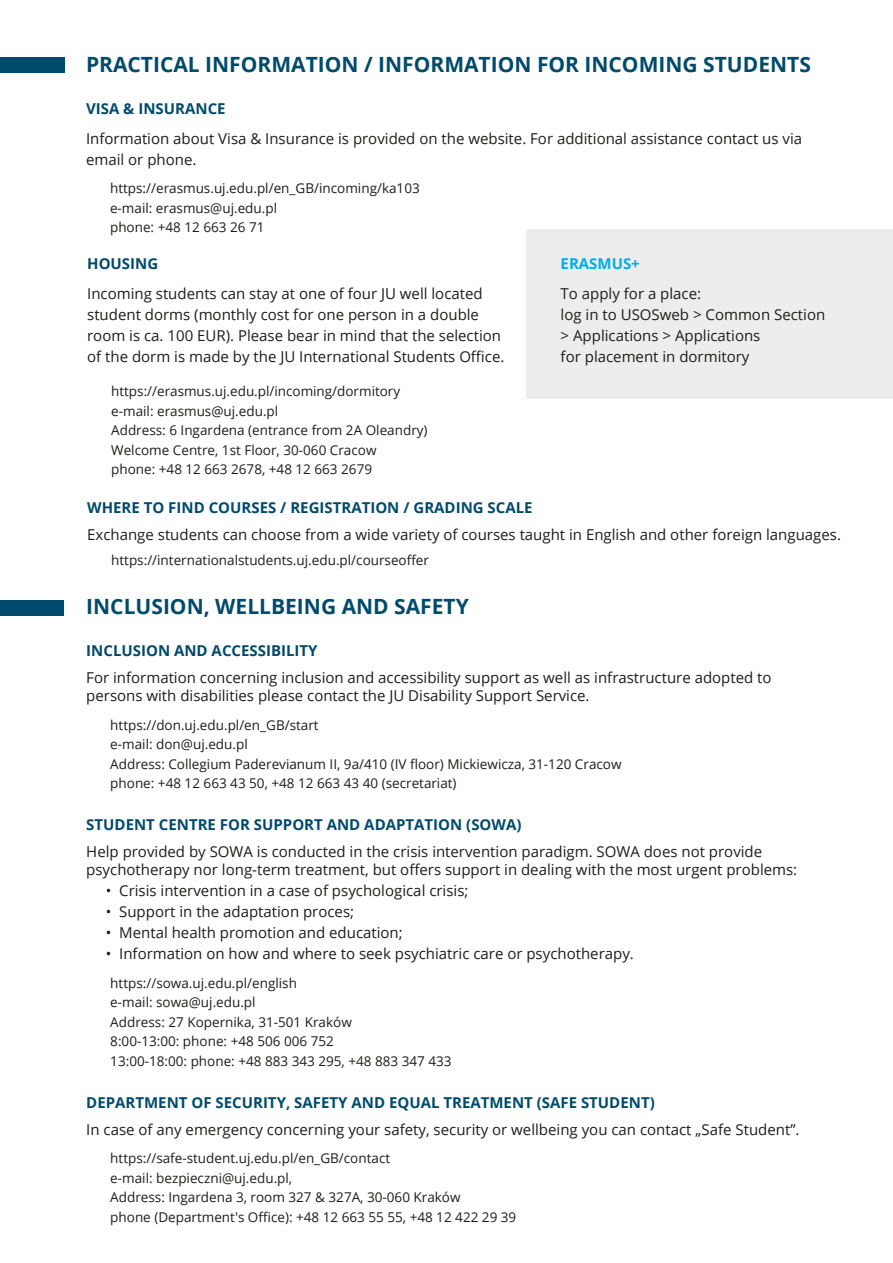
<style>
.page{position:relative;width:893px;height:1263px;background:#fff}
.page>*{position:absolute;margin:0;border:0;box-sizing:border-box;transform-origin:0 0}
.t1{font:700 21px "Open Sans";color:#004a6c}
.t2{font:15px/21px "Open Sans";color:#1d1d1b}
.t3{font:700 15px "Open Sans";color:#004a6c}
.t4{font:700 15px "Open Sans";color:#00ade9}
.t5{font:13.5px/19.5px "Open Sans";color:#1d1d1b}
</style>
<div class="page">
<div style="left:526px;top:230px;width:367px;height:169px;background:#ededed"></div>
<div style="left:0;top:57px;width:64px;height:16px;background:#004a6c"></div>
<div style="left:0;top:600px;width:63px;height:16px;background:#004a6c"></div>
<h1 class="t1" style="left:86px;top:49px;width:726px">PRACTICAL INFORMATION / INFORMATION FOR INCOMING STUDENTS</h1>
<p class="t3" style="left:86px;top:98px;width:141px">VISA &amp; INSURANCE</p>
<p class="t2" style="left:86px;top:127px;width:718px">Information about Visa &amp; Insurance is provided on the website. For additional assistance contact us via email or phone.</p>
<p class="t5" style="left:110px;top:178px;width:311px">https://erasmus.uj.edu.pl/en_GB/incoming/ka103 e-mail: erasmus@uj.edu.pl<br>phone: +48 12 663 26 71</p>
<p class="t3" style="left:87px;top:253px;width:73px">HOUSING</p>
<p class="t2" style="left:87px;top:282px;width:419px">Incoming students can stay at one of four JU well located student dorms (monthly cost for one person in a double room is ca. 100 EUR). Please bear in mind that the selection of the dorm is made by the JU International Students Office.</p>
<p class="t5" style="left:111px;top:381px;width:318px">https://erasmus.uj.edu.pl/incoming/dormitory e-mail: erasmus@uj.edu.pl<br>Address: 6 Ingardena (entrance from 2A Oleandry)<br>Welcome Centre, 1st Floor, 30-060 Cracow<br>phone: +48 12 663 2678, +48 12 663 2679</p>
<p class="t3" style="left:87px;top:497px;width:447px">WHERE TO FIND COURSES / REGISTRATION / GRADING SCALE</p>
<p class="t2" style="left:87px;top:524px;width:755px">Exchange students can choose from a wide variety of courses taught in English and other foreign languages.</p>
<p class="t5" style="left:111px;top:550px;width:319px">https://internationalstudents.uj.edu.pl/courseoffer</p>
<h1 class="t1" style="left:86px;top:592px;width:384px">INCLUSION, WELLBEING AND SAFETY</h1>
<p class="t3" style="left:86px;top:640px;width:233px">INCLUSION AND ACCESSIBILITY</p>
<p class="t2" style="left:86px;top:668px;width:687px;line-height:18px">For information concerning inclusion and accessibility support as well as infrastructure adopted to persons with disabilities please contact the JU Disability Support Service.</p>
<p class="t5" style="left:110px;top:715px;width:513px">https://don.uj.edu.pl/en_GB/start<br>e-mail: don@uj.edu.pl<br>Address: Collegium Paderevianum II, 9a/410 (IV floor) Mickiewicza, 31-120 Cracow phone: +48 12 663 43 50, +48 12 663 43 40 (secretariat)</p>
<p class="t3" style="left:86px;top:814px;width:437px">STUDENT CENTRE FOR SUPPORT AND ADAPTATION (SOWA)</p>
<p class="t2" style="left:86px;top:842px;width:712px;line-height:18px">Help provided by SOWA is conducted in the crisis intervention paradigm. SOWA does not provide psychotherapy nor long-term treatment, but offers support in dealing with the most urgent problems:</p>
<p class="t2" style="left:106px;top:880px;width:364px">• Crisis intervention in a case of psychological crisis;</p>
<p class="t2" style="left:106px;top:901px;width:250px">• Support in the adaptation proces;</p>
<p class="t2" style="left:106px;top:922px;width:299px">• Mental health promotion and education;</p>
<p class="t2" style="left:106px;top:943px;width:530px">• Information on how and where to seek psychiatric care or psychotherapy.</p>
<p class="t5" style="left:110px;top:973px;width:343px">https://sowa.uj.edu.pl/english<br>e-mail: sowa@uj.edu.pl<br>Address: 27 Kopernika, 31-501 Kraków<br>8:00-13:00: phone: +48 506 006 752<br>13:00-18:00: phone: +48 883 343 295, +48 883 347 433</p>
<p class="t3" style="left:86px;top:1092px;width:570px">DEPARTMENT OF SECURITY, SAFETY AND EQUAL TREATMENT (SAFE STUDENT)</p>
<p class="t2" style="left:86px;top:1118px;width:715px">In case of any emergency concerning your safety, security or wellbeing you can contact „Safe Student”.</p>
<p class="t5" style="left:110px;top:1148px;width:408px">https://safe-student.uj.edu.pl/en_GB/contact<br>e-mail: bezpieczni@uj.edu.pl,<br>Address: Ingardena 3, room 327 &amp; 327A, 30-060 Kraków<br>phone (Department's Office): +48 12 663 55 55, +48 12 422 29 39</p>
<p class="t4" style="left:561px;top:253px;width:81px">ERASMUS+</p>
<p class="t2" style="left:561px;top:283px;width:266px">To apply for a place:<br>log in to USOSweb &gt; Common Section &gt; Applications &gt; Applications<br>for placement in dormitory</p>
</div>
